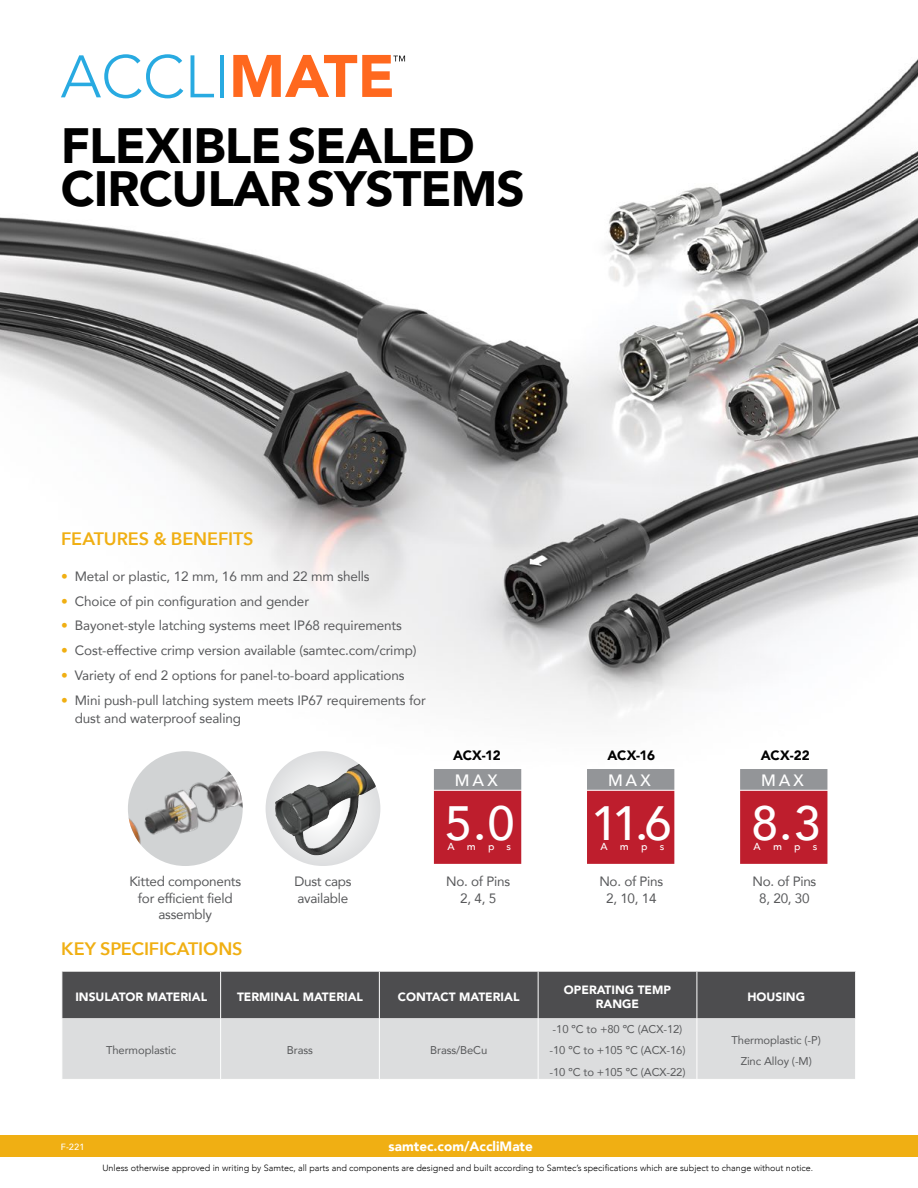
<style>
.page{position:relative;width:918px;height:1188px;background:#fff}
.page>*{position:absolute;margin:0;border:0;box-sizing:border-box;transform-origin:0 0}
.t1{font:900 49.5px/43.5px "Avenir";letter-spacing:-.02em;color:#000}
.t2{font:500 48px "Avenir";color:#fff}
.t3{font:600 18px "Avenir Next";letter-spacing:-.005em;color:#f0af13}
.t4{font:500 16.35px "Avenir Next";letter-spacing:.175em;color:#fff}
.t5{font:13.5px/16.5px "Avenir";letter-spacing:-.01em;color:#58595b;text-align:center}
.t6{font:900 13.5px "Avenir";color:#fff}
.t7{font:900 13.5px "Avenir";letter-spacing:-.02em;color:#000}
.t8{font:900 12px/14.4px "Avenir";color:#fff;text-align:center}
.t9{font:11.25px/21.8px "Avenir";letter-spacing:-.01em;color:#58595b}
.t10{font:500 10.2px "Avenir Next";letter-spacing:1.2em;color:#fff}
.t11{font:300 9px "Avenir";color:#000}
.t12{font:500 9px "Avenir Next";color:#fff}
.s1{font-family:"Avenir Next";color:#f0af13}
</style>
<div class="page">
<img style="left:0;top:54px;width:918px;height:791px">
<svg style="left:266px;top:751px;width:114px;height:115px;background:#abacac"></svg>
<img style="left:298px;top:764px;width:61px;height:26px">
<img style="left:128px;top:751px;width:115px;height:115px">
<div style="left:62px;top:972px;width:793px;height:46px;background:#4d4d4f"></div>
<div style="left:62px;top:1018px;width:793px;height:61px;background:#dcddde"></div>
<hr style="left:220px;top:972px;width:1px;height:46px;background:#fff">
<hr style="left:379px;top:972px;width:1px;height:46px;background:#fff">
<hr style="left:538px;top:972px;width:1px;height:46px;background:#fff">
<hr style="left:697px;top:972px;width:1px;height:46px;background:#fff">
<hr style="left:220px;top:1018px;width:1px;height:61px;background:#fff">
<hr style="left:379px;top:1018px;width:1px;height:61px;background:#fff">
<hr style="left:538px;top:1018px;width:1px;height:61px;background:#fff">
<hr style="left:697px;top:1018px;width:1px;height:61px;background:#fff">
<svg style="left:917px;top:147px;width:1px;height:12px"></svg>
<div style="left:0;top:1135px;width:918px;height:22px;background:#f0af13"></div>
<svg style="left:61px;top:54px;width:122px;height:44px"></svg>
<svg style="left:191px;top:55px;width:23px;height:42px"></svg>
<hr style="left:220px;top:55px;width:4px;height:42px;background:#28aae1">
<svg style="left:233px;top:55px;width:172px;height:42px"></svg>
<svg style="left:434px;top:769px;width:87px;height:95px;background:#b53a47"></svg>
<svg style="left:587px;top:769px;width:87px;height:95px;background:#b53a47"></svg>
<svg style="left:740px;top:769px;width:87px;height:95px;background:#b53b47"></svg>
<h1 class="t1" style="left:61px;top:123px;width:466px">FLEXIBLE SEALED<br>CIRCULAR SYSTEMS</h1>
<h3 class="t3" style="left:61px;top:523px;width:194px">FEATURES &amp; BENEFITS</h3>
<p class="t5" style="left:61px;top:568px;width:310px"><span class="s1">•</span> Metal or plastic, 12 mm, 16 mm and 22 mm shells</p>
<p class="t5" style="left:61px;top:592px;width:249px"><span class="s1">•</span> Choice of pin configuration and gender</p>
<p class="t5" style="left:61px;top:617px;width:342px"><span class="s1">•</span> Bayonet-style latching systems meet IP68 requirements</p>
<p class="t5" style="left:61px;top:642px;width:357px"><span class="s1">•</span> Cost-effective crimp version available (samtec.com/crimp)</p>
<p class="t5" style="left:61px;top:667px;width:345px"><span class="s1">•</span> Variety of end 2 options for panel-to-board applications</p>
<p class="t5" style="left:75px;top:691px;width:352px;line-height:18px;text-align:left;text-indent:-14px"><span class="s1">•</span> Mini push-pull latching system meets IP67 requirements for dust and waterproof sealing</p>
<p class="t7" style="left:453px;top:744px;width:49px">ACX-12</p>
<p class="t7" style="left:608px;top:744px;width:49px">ACX-16</p>
<p class="t7" style="left:761px;top:744px;width:51px">ACX-22</p>
<p class="t4" style="left:455px;top:767px;width:45px">MAX</p>
<h2 class="t2" style="left:445px;top:781px;width:71px">5.0</h2>
<p class="t10" style="left:447px;top:838px;width:65px">Amps</p>
<p class="t4" style="left:608px;top:767px;width:45px">MAX</p>
<h2 class="t2" style="left:591px;top:781px;width:82px">11.6</h2>
<p class="t10" style="left:601px;top:838px;width:65px">Amps</p>
<p class="t4" style="left:761px;top:767px;width:45px">MAX</p>
<h2 class="t2" style="left:751px;top:781px;width:71px">8.3</h2>
<p class="t10" style="left:754px;top:838px;width:65px">Amps</p>
<p class="t5" style="left:129px;top:873px;width:113px">Kitted components for efficient field assembly</p>
<h3 class="t3" style="left:61px;top:933px;width:183px">KEY SPECIFICATIONS</h3>
<p class="t5" style="left:294px;top:873px;width:59px;text-align:left">Dust caps available</p>
<p class="t5" style="left:446px;top:873px;width:65px">No. of Pins<br>2, 4, 5</p>
<p class="t5" style="left:599px;top:873px;width:65px">No. of Pins<br>2, 10, 14</p>
<p class="t5" style="left:753px;top:873px;width:65px">No. of Pins<br>8, 20, 30</p>
<p class="t8" style="left:75px;top:989px;width:133px">INSULATOR MATERIAL</p>
<p class="t8" style="left:237px;top:989px;width:127px">TERMINAL MATERIAL</p>
<p class="t8" style="left:398px;top:989px;width:123px">CONTACT MATERIAL</p>
<p class="t8" style="left:564px;top:982px;width:109px">OPERATING TEMP<br>RANGE</p>
<p class="t8" style="left:748px;top:989px;width:59px">HOUSING</p>
<p class="t9" style="left:106px;top:1039px;width:72px">Thermoplastic</p>
<p class="t9" style="left:287px;top:1039px;width:28px">Brass</p>
<p class="t9" style="left:430px;top:1039px;width:59px">Brass/BeCu</p>
<p class="t9" style="left:550px;top:1018px;width:137px">-10 ºC to +80 ºC (ACX-12) -10 ºC to +105 ºC (ACX-16) -10 ºC to +105 ºC (ACX-22)</p>
<p class="t9" style="left:732px;top:1028px;width:91px;text-align:center">Thermoplastic (-P)<br>Zinc Alloy (-M)</p>
<p class="t12" style="left:61px;top:1139px;width:25px">F-221</p>
<p class="t6" style="left:389px;top:1135px;width:146px">samtec.com/AccliMate</p>
<p class="t11" style="left:102px;top:1162px;width:712px">Unless otherwise approved in writing by Samtec, all parts and components are designed and built according to Samtec’s specifications which are subject to change without notice.</p>
</div>
